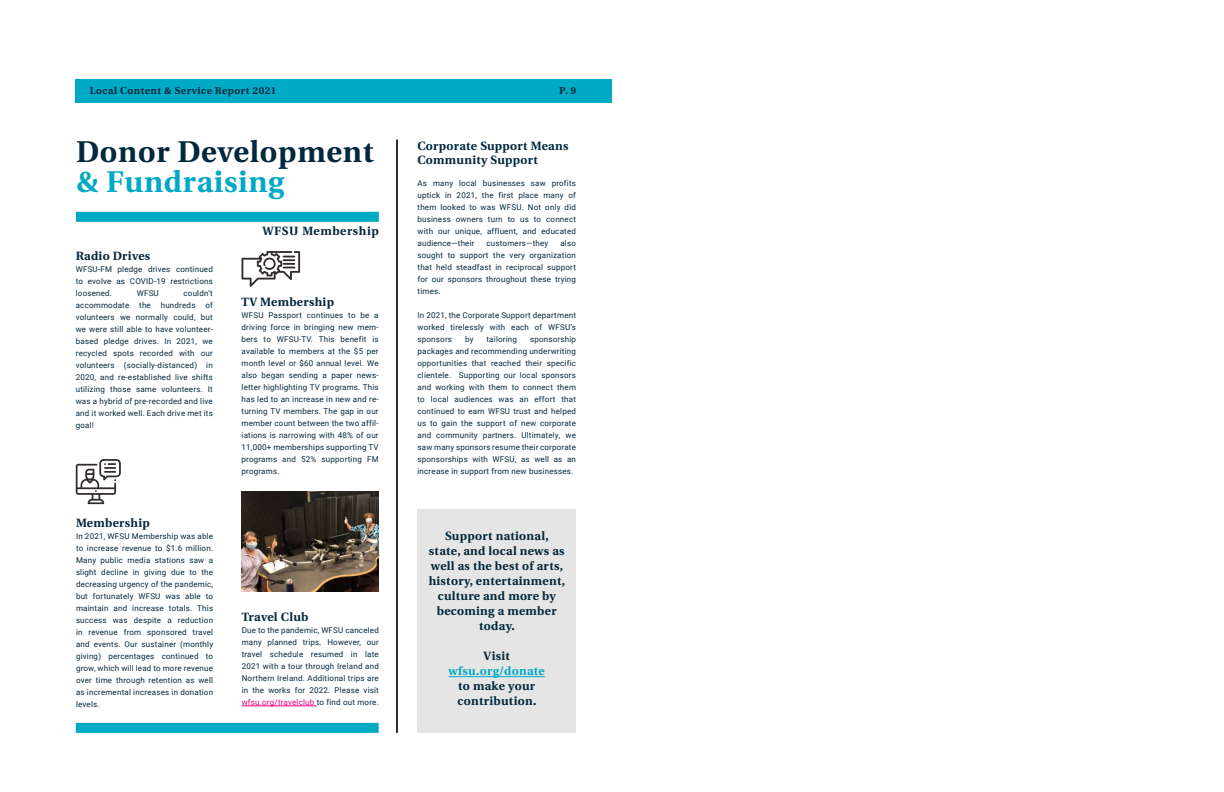
<style>
.page{position:relative;width:1224px;height:792px;background:#fff}
.page>*{position:absolute;margin:0;border:0;box-sizing:border-box;transform-origin:0 0}
.t1{font:700 30px "Heuristica";letter-spacing:.025em;color:#02283e}
.t2{font:700 30px "Heuristica";letter-spacing:.025em;color:#00a9c4}
.t3{font:700 12px/15px "Heuristica";letter-spacing:.025em;color:#02283e}
.t4{font:700 12px "Heuristica";letter-spacing:.025em;color:#00a9c4}
.t5{font:700 12px "Heuristica";letter-spacing:.05em;color:#02283e}
.t6{font:700 10px "Heuristica";letter-spacing:.05em;color:#02283e}
.t7{font:8px/12px "Roboto";letter-spacing:.025em;color:#02283e;text-align:justify}
.s1{color:#ed037c}
</style>
<div class="page">
<div style="left:76px;top:212px;width:303px;height:10px;background:#00a9c4"></div>
<hr style="left:396px;top:140px;width:2px;height:593px;background:#312b2c">
<hr style="left:242px;top:706px;width:75px;height:1px;background:#ed037c">
<div style="left:76px;top:79px;width:536px;height:23px;background:#00a9c4"></div>
<div style="left:418px;top:509px;width:158px;height:224px;background:#e6e5e5"></div>
<hr style="left:449px;top:676px;width:96px;height:1px;background:#00a9c4">
<svg style="left:242px;top:251px;width:58px;height:36px"></svg>
<div style="left:76px;top:723px;width:303px;height:10px;background:#00a9c4"></div>
<img style="left:242px;top:492px;width:137px;height:99px">
<svg style="left:76px;top:459px;width:45px;height:45px"></svg>
<p class="t6" style="left:90px;top:83px;width:188px">Local Content &amp; Service Report 2021</p>
<p class="t6" style="left:559px;top:83px;width:18px">P.9</p>
<h1 class="t1" style="left:76px;top:128px;width:299px">Donor Development</h1>
<h1 class="t2" style="left:76px;top:158px;width:210px">&amp; Fundraising</h1>
<h2 class="t5" style="left:262px;top:221px;width:118px">WFSU Membership</h2>
<h2 class="t3" style="left:76px;top:248px;width:76px">Radio Drives</h2>
<p class="t7" style="left:76px;top:263px;width:139px">WFSU-FM pledge drives continued to evolve as COVID-19 restrictions loosened.</p>
<p class="t7" style="left:76px;top:287px;width:139px;text-indent:108px">couldn’t accommodate the hundreds of volunteers we normally could, but we were still able to have volunteer&shy;based pledge drives. In 2021, we recycled spots recorded with our volunteers (socially-distanced) in 2020, and re-established live shifts utilizing those same volunteers. It was a hybrid of pre-recorded and live and it worked well. Each drive met its goal!</p>
<h2 class="t3" style="left:242px;top:294px;width:94px">TV Membership</h2>
<p class="t7" style="left:137px;top:287px;width:24px">WFSU</p>
<p class="t7" style="left:242px;top:309px;width:139px">WFSU Passport continues to be a driving force in bringing new mem&shy;bers to WFSU-TV. This benefit is available to members at the $5 per month level or $60 annual level. We also began sending a paper news&shy;letter highlighting TV programs. This has led to an increase in new and re&shy;turning TV members. The gap in our member count between the two affil&shy;iations is narrowing with 48% of our 11,000+ memberships supporting TV programs and 52% supporting FM programs.</p>
<h2 class="t3" style="left:76px;top:514px;width:75px">Membership</h2>
<p class="t7" style="left:76px;top:529px;width:139px">In 2021, WFSU Membership was able to increase revenue to $1.6 million.<br>Many public media stations saw a slight decline in giving due to the decreasing urgency of the pandemic, but fortunately WFSU was able to maintain and increase totals. This success was despite a reduction in revenue from sponsored travel and events. Our sustainer (monthly giving) percentages continued to grow, which will lead to more revenue over time through retention as well as incremental increases in donation levels.</p>
<h2 class="t3" style="left:242px;top:609px;width:68px">Travel Club</h2>
<p class="t7" style="left:242px;top:624px;width:139px">Due to the pandemic, WFSU canceled many planned trips. However, our travel schedule resumed in late 2021 with a tour through Ireland and Northern Ireland. Additional trips are in the works for 2022. Please visit <span class="s1">wfsu.org/travelclub</span> to find out more.</p>
<h2 class="t3" style="left:418px;top:139px;width:152px;line-height:14px">Corporate Support Means<br>Community Support</h2>
<p class="t7" style="left:418px;top:176px;width:160px">As many local businesses saw profits uptick in 2021, the first place many of them looked to was WFSU. Not only did business owners turn to us to connect with our unique, affluent, and educated audience—their</p>
<p class="t7" style="left:418px;top:236px;width:160px;text-indent:143px">also sought to support the very organization that held steadfast in reciprocal support for our sponsors throughout these trying times.</p>
<p class="t7" style="left:418px;top:308px;width:160px">In 2021, the Corporate Support department worked tirelessly with each of WFSU’s sponsors</p>
<p class="t7" style="left:487px;top:236px;width:63px">customers—they</p>
<p class="t7" style="left:418px;top:332px;width:160px;text-indent:113px">sponsorship packages and recommending underwriting opportunities that reached their specific clientele. Supporting our local sponsors and working with them to connect them to local audiences was an effort that continued to earn WFSU trust and helped us to gain the support of new corporate and community partners. Ultimately, we saw many sponsors resume their corporate sponsorships with WFSU, as well as an increase in support from new businesses.</p>
<p class="t7" style="left:465px;top:332px;width:10px">by</p>
<p class="t7" style="left:487px;top:332px;width:32px">tailoring</p>
<h2 class="t3" style="left:429px;top:528px;width:138px;text-align:center">Support national, state, and local news as well as the best of arts, history, entertainment, culture and more by becoming a member today.</h2>
<h2 class="t3" style="left:483px;top:648px;width:28px">Visit</h2>
<h2 class="t4" style="left:449px;top:662px;width:98px">wfsu.org/donate</h2>
<h2 class="t3" style="left:458px;top:678px;width:80px">to make your contribution.</h2>
</div>
